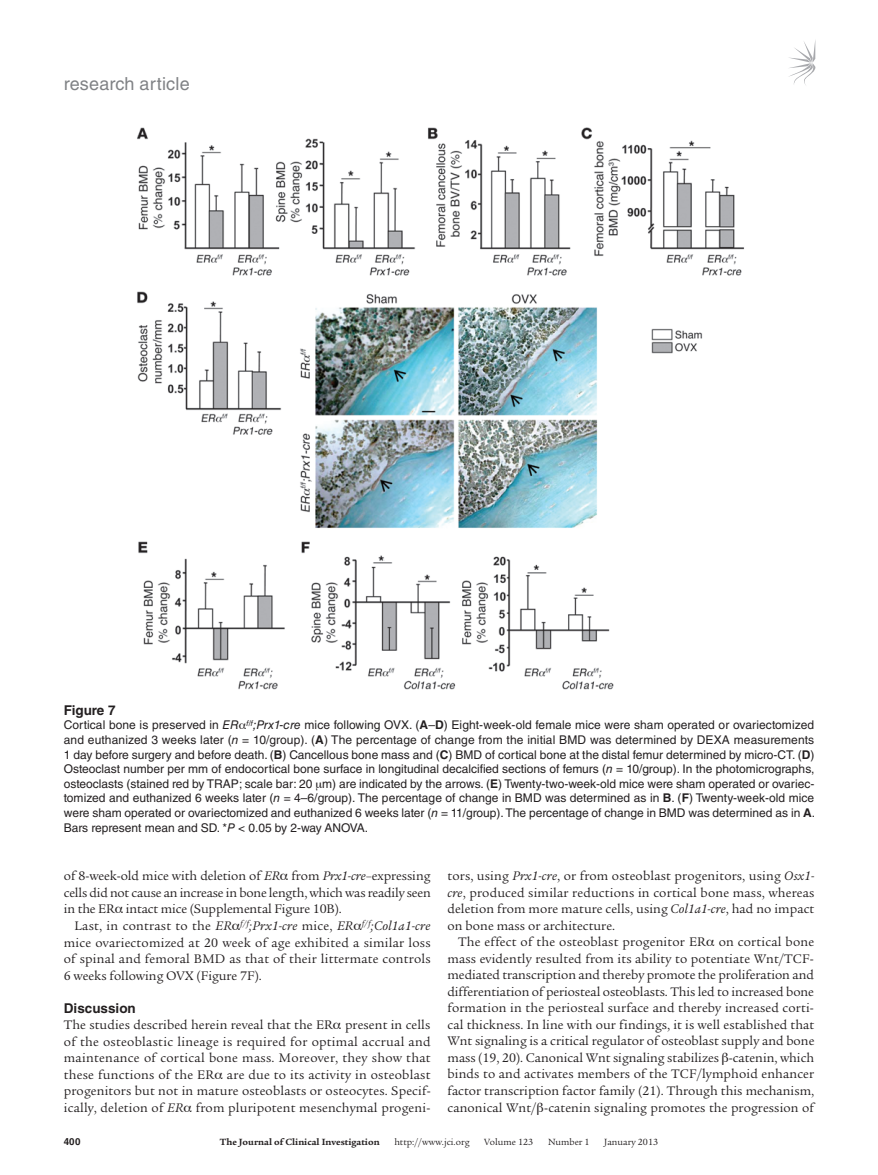
<style>
.page{position:relative;width:878px;height:1175px;background:#fff}
.page>*{position:absolute;margin:0;border:0;box-sizing:border-box;transform-origin:0 0}
.t1{font:18px "Helvetica LT Std";letter-spacing:.01em;color:#808285}
.t2{font:13.5px/16.5px "Legacy Serif Std";letter-spacing:.005em;color:#231f20;text-align:justify}
.t3{font:700 13.5px "Helvetica LT Std";color:#231f20}
.t4{font:12px/14.7px "Helvetica LT Std";color:#231f20;text-align:justify}
.t5{font:9.75px "Legacy Serif Std";color:#231f20}
.t6{font:700 9.75px "Legacy Serif Std";color:#231f20}
.t7{font:700 9.75px "Helvetica LT Std";color:#231f20}
.s1{font-style:italic}
.s2{font-weight:700}
</style>
<div class="page">
<svg style="left:789px;top:42px;width:26px;height:43px"></svg>
<img style="left:137px;top:127px;width:607px;height:563px">
<h1 class="t1" style="left:64px;top:73px;width:127px">research article</h1>
<p class="t3" style="left:64px;top:701px;width:53px">Figure 7</p>
<p class="t4" style="left:64px;top:717px;width:753px">Cortical bone is preserved in <span class="s1">ER</span> <sup>f/f</sup><span class="s1">;Prx1-cre</span> mice following OVX. (<span class="s2">A</span>–<span class="s2">D</span>) Eight-week-old female mice were sham operated or ovariectomized and euthanized 3 weeks later (<span class="s1">n</span> = 10/group). (<span class="s2">A</span>) The percentage of change from the initial BMD was determined by DEXA measurements 1 day before surgery and before death. (<span class="s2">B</span>) Cancellous bone mass and (<span class="s2">C</span>) BMD of cortical bone at the distal femur determined by micro-CT. (<span class="s2">D</span>)<br>Osteoclast number per mm of endocortical bone surface in longitudinal decalcified sections of femurs (<span class="s1">n</span> = 10/group). In the photomicrographs, osteoclasts (stained red by TRAP; scale bar: 20 m) are indicated by the arrows. (<span class="s2">E</span>) Twenty-two-week-old mice were sham operated or ovariec&shy;tomized and euthanized 6 weeks later (<span class="s1">n</span> = 4–6/group). The percentage of change in BMD was determined as in <span class="s2">B</span>. (<span class="s2">F</span>) Twenty-week-old mice were sham operated or ovariectomized and euthanized 6 weeks later (<span class="s1">n</span> = 11/group). The percentage of change in BMD was determined as in <span class="s2">A</span>.<br>Bars represent mean and SD. *<span class="s1">P</span> &lt; 0.05 by 2-way ANOVA.</p>
<p class="t2" style="left:64px;top:868px;width:368px">of 8-week-old mice with deletion of <span class="s1">ER</span> from <span class="s1">Prx1-cre</span>–expressing cells did not cause an increase in bone length, which was readily seen in the ER intact mice (Supplemental Figure 10B).</p>
<p class="t2" style="left:64px;top:917px;width:368px;text-indent:11px">Last, in contrast to the <span class="s1">ER</span> <sup>f/f</sup><span class="s1">;Prx1-cre</span> mice, <span class="s1">ER</span> <sup>f/f</sup><span class="s1">;Col1a1-cre </span>mice ovariectomized at 20 week of age exhibited a similar loss of spinal and femoral BMD as that of their littermate controls 6 weeks following OVX (Figure 7F).</p>
<p class="t3" style="left:64px;top:999px;width:74px">Discussion</p>
<p class="t2" style="left:64px;top:1016px;width:368px">The studies described herein reveal that the ER present in cells of the osteoblastic lineage is required for optimal accrual and maintenance of cortical bone mass. Moreover, they show that these functions of the ER are due to its activity in osteoblast progenitors but not in mature osteoblasts or osteocytes. Specif&shy;ically, deletion of <span class="s1">ER</span> from pluripotent mesenchymal progeni-</p>
<p class="t2" style="left:447px;top:868px;width:368px">tors, using <span class="s1">Prx1-cre</span>, or from osteoblast progenitors, using <span class="s1">Osx1- cre</span>, produced similar reductions in cortical bone mass, whereas deletion from more mature cells, using <span class="s1">Col1a1-cre</span>, had no impact on bone mass or architecture.</p>
<p class="t2" style="left:447px;top:934px;width:368px;text-indent:11px">The effect of the osteoblast progenitor ER on cortical bone mass evidently resulted from its ability to potentiate Wnt/TCF&shy;mediated transcription and thereby promote the proliferation and differentiation of periosteal osteoblasts. This led to increased bone formation in the periosteal surface and thereby increased corti&shy;cal thickness. In line with our findings, it is well established that Wnt signaling is a critical regulator of osteoblast supply and bone mass (19, 20). Canonical Wnt signaling stabilizes -catenin, which binds to and activates members of the TCF/lymphoid enhancer factor transcription factor family (21). Through this mechanism, canonical Wnt/ -catenin signaling promotes the progression of</p>
<p class="t7" style="left:64px;top:1135px;width:18px">400</p>
<p class="t6" style="left:220px;top:1135px;width:161px">The Journal of Clinical Investigation</p>
<p class="t5" style="left:394px;top:1136px;width:77px">http://www.jci.org</p>
<p class="t5" style="left:484px;top:1136px;width:50px">Volume 123</p>
<p class="t5" style="left:548px;top:1136px;width:43px">Number 1</p>
<p class="t5" style="left:604px;top:1136px;width:55px">January 2013</p>
</div>
